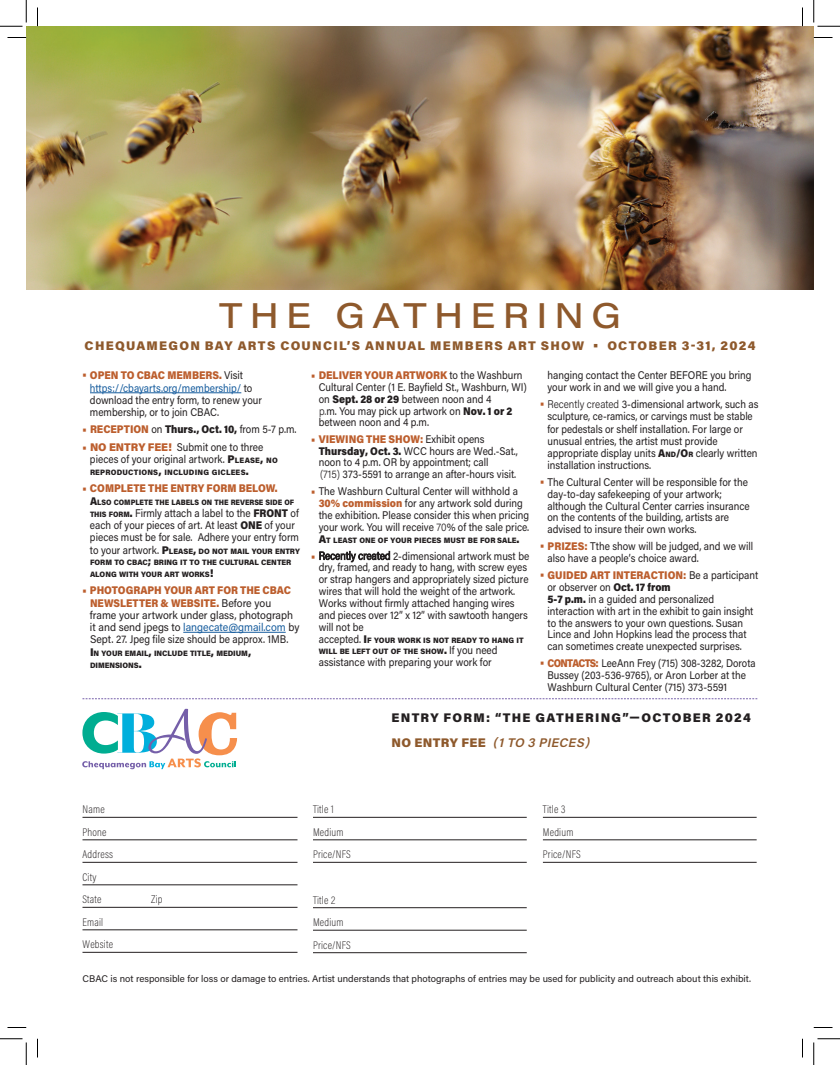
<style>
.page{position:relative;width:840px;height:1065px;background:#fff}
.page>*{position:absolute;margin:0;border:0;box-sizing:border-box;transform-origin:0 0}
.t1{font:500 35px "Acumin Pro Wide";letter-spacing:.205em;color:#8e592c}
.t2{font:900 12.5px "Acumin Pro";letter-spacing:.1em;color:#8e592c}
.t3{font:900 12.5px/25px "Acumin Pro";letter-spacing:.1em;color:#231f20}
.t4{font:200 11.25px/22.5px "Acumin Pro Cond";letter-spacing:.02em;color:#231f20}
.t5{font:11.12px/11.9px "Acumin Pro";color:#231f20;scale:.9 1}
.t6{font:11.12px/12.2px "Acumin Pro";color:#231f20;scale:.95 1}
.t7{font:11.12px/11.8px "Acumin Pro";color:#231f20;scale:.88 1}
.t8{font:900 11.12px "Acumin Pro";color:#231f20;scale:.9 1}
.t9{font:900 11.12px "Acumin Pro";color:#bc5e2d;scale:.9 1}
.t10{font:9.62px "Acumin Pro";color:#231f20}
.t11{font:900 7.75px/11.2px "Acumin Pro";color:#231f20;scale:.95 1}
.t12{font:900 7.75px "Acumin Pro";color:#231f20;scale:.9 1}
.t13{font:900 7.75px "Acumin Pro";letter-spacing:.03em;color:#231f20;scale:.95 1}
.s1{font-weight:900;color:#bc5e2d}
.s2{color:#175d9e}
.s3{color:#bc5e2d}
.s4{font-weight:400}
.s5{font-weight:900}
.s6{font-weight:900;font-size:7.75px}
.s7{font-size:11.12px}
.s8{font-weight:400;font-size:11.12px}
.s9{font-weight:300}
.s10{color:#8e592c}
.s11{font-weight:600;font-style:italic;color:#8e592c}
</style>
<div class="page">
<svg style="left:82px;top:709px;width:155px;height:60px"></svg>
<img style="left:26px;top:26px;width:788px;height:263px">
<hr style="left:90px;top:393px;width:151px;height:1px;background:#175d9e">
<hr style="left:183px;top:632px;width:103px;height:1px;background:#175d9e">
<svg style="left:82px;top:698px;width:676px;height:1px"></svg>
<hr style="left:82px;top:817px;width:216px;height:1px;background:#231f20">
<hr style="left:82px;top:840px;width:216px;height:1px;background:#231f20">
<hr style="left:82px;top:862px;width:216px;height:1px;background:#231f20">
<hr style="left:82px;top:885px;width:216px;height:1px;background:#231f20">
<hr style="left:82px;top:907px;width:216px;height:1px;background:#231f20">
<hr style="left:82px;top:930px;width:216px;height:1px;background:#231f20">
<hr style="left:82px;top:952px;width:216px;height:1px;background:#231f20">
<hr style="left:313px;top:817px;width:214px;height:1px;background:#231f20">
<hr style="left:313px;top:840px;width:214px;height:1px;background:#231f20">
<hr style="left:313px;top:862px;width:214px;height:1px;background:#231f20">
<hr style="left:313px;top:907px;width:214px;height:1px;background:#231f20">
<hr style="left:313px;top:930px;width:214px;height:1px;background:#231f20">
<hr style="left:313px;top:952px;width:214px;height:1px;background:#231f20">
<hr style="left:543px;top:817px;width:214px;height:1px;background:#231f20">
<hr style="left:543px;top:840px;width:214px;height:1px;background:#231f20">
<hr style="left:543px;top:862px;width:214px;height:1px;background:#231f20">
<svg style="left:8px;top:37px;width:18px;height:1px"></svg>
<svg style="left:814px;top:37px;width:18px;height:1px"></svg>
<svg style="left:8px;top:1027px;width:18px;height:1px"></svg>
<svg style="left:814px;top:1027px;width:18px;height:1px"></svg>
<svg style="left:37px;top:8px;width:1px;height:18px"></svg>
<svg style="left:37px;top:1039px;width:1px;height:19px"></svg>
<svg style="left:802px;top:8px;width:1px;height:18px"></svg>
<svg style="left:802px;top:1039px;width:1px;height:19px"></svg>
<svg style="left:0;top:0;width:27px;height:27px"></svg>
<svg style="left:0;top:1039px;width:27px;height:26px"></svg>
<svg style="left:814px;top:0;width:26px;height:27px"></svg>
<svg style="left:814px;top:1039px;width:26px;height:26px"></svg>
<h1 class="t1" style="left:219px;top:291px;width:403px">THE GATHERING</h1>
<p class="t2" style="left:85px;top:337px;width:672px">CHEQUAMEGON BAY ARTS COUNCIL’S ANNUAL MEMBERS ART SHOW • OCTOBER 3-31, 2024</p>
<p class="t5" style="left:90px;top:369px;width:193px;line-height:12.2px;text-indent:-7px"><span class="s1">• OPEN TO CBAC MEMBERS.</span> Visit <span class="s2">https://cbayarts.org/membership/</span> to download the entry form, to renew your membership, or to join CBAC.</p>
<p class="t8" style="left:83px;top:422px;width:239px"><span class="s3">• RECEPTION</span> <span class="s4">on</span> Thurs., Oct. 10, <span class="s4">from 5-7 p.m.</span></p>
<p class="t5" style="left:90px;top:440px;width:210px;line-height:12.2px;text-indent:-7px"><span class="s1">• NO ENTRY FEE!</span> Submit one to three pieces of your original artwork. <span class="s5">P</span><span class="s6">LEASE</span><span class="s5">,</span> <span class="s6">NO</span></p>
<p class="t13" style="left:90px;top:467px;width:169px">REPRODUCTIONS<span class="s7">,</span> INCLUDING GICLEES<span class="s7">.</span></p>
<p class="t9" style="left:82px;top:481px;width:218px">• COMPLETE THE ENTRY FORM BELOW.</p>
<p class="t12" style="left:90px;top:496px;width:228px"><span class="s7">A</span>LSO COMPLETE THE LABELS ON THE REVERSE SIDE OF</p>
<p class="t5" style="left:90px;top:506px;width:234px;line-height:12.2px"><span class="s6">THIS FORM</span><span class="s5">.</span> Firmly attach a label to the <span class="s5">FRONT</span> of each of your pieces of art. At least <span class="s5">ONE</span> of your pieces must be for sale. Adhere your entry form</p>
<p class="t11" style="left:90px;top:545px;width:223px"><span class="s8">to your artwork.</span> <span class="s7">P</span>LEASE<span class="s7">,</span> DO NOT MAIL YOUR ENTRY<br>FORM TO CBAC<span class="s7">;</span> BRING IT TO THE CULTURAL CENTER</p>
<p class="t11" style="left:90px;top:568px;width:132px">ALONG WITH YOUR ART WORKS<span class="s7">!</span></p>
<p class="t6" style="left:90px;top:584px;width:222px;text-indent:-7px"><span class="s1">• PHOTOGRAPH YOUR ART FOR THE CBAC NEWSLETTER &amp; WEBSITE.</span> Before you frame your artwork under glass, photograph it and send jpegs to <span class="s2">langecate@gmail.com</span> by Sept. 27. Jpeg file size should be approx. 1MB.</p>
<p class="t11" style="left:90px;top:646px;width:171px;line-height:12.2px"><span class="s7">I</span> N YOUR EMAIL<span class="s7">,</span> INCLUDE TITLE<span class="s7">,</span> MEDIUM<span class="s7">,<br></span>DIMENSIONS<span class="s7">.</span></p>
<p class="t5" style="left:319px;top:369px;width:233px;text-indent:-7px"><span class="s1">• DELIVER YOUR ARTWORK</span> to the Washburn Cultural Center (1 E. Bayfield St., Washburn, WI) on <span class="s5">Sept. 28 or 29</span> between noon and 4<br><span class="s9">p.</span>m. You may pick up artwork on <span class="s5">Nov. 1 or 2 </span>between noon and 4 p.m.</p>
<p class="t5" style="left:319px;top:433px;width:223px;text-indent:-7px"><span class="s1">• VIEWING THE SHOW:</span> Exhibit opens <span class="s5">Thursday, Oct. 3.</span> WCC hours are Wed.-Sat., noon to 4 p.m. OR by appointment; call<br><span class="s9">(715)</span> 373-5591 to arrange an after-hours visit.</p>
<p class="t5" style="left:319px;top:485px;width:235px;text-indent:-7px"><span class="s1">•</span> The Washburn Cultural Center will withhold a <span class="s1">30% commission</span> for any artwork sold during the exhibition. Please consider this when pricing your work. You will receive <span class="s9">70</span>% of the sale price.</p>
<p class="t11" style="left:319px;top:534px;width:213px"><span class="s7">A</span>T LEAST ONE OF YOUR PIECES MUST BE FOR SALE<span class="s7">.</span></p>
<p class="t5" style="left:319px;top:549px;width:235px;text-indent:-7px"><span class="s1">•</span> <span class="s9">Recently created</span> 2-dimensional artwork must be dry, framed, and ready to hang, with screw eyes or strap hangers and appropriately sized picture wires that will hold the weight of the artwork.<br>Works without firmly attached hanging wires and pieces over 12” x 12” with sawtooth hangers will not be</p>
<p class="t11" style="left:319px;top:634px;width:217px;line-height:11.9px"><span class="s8">accepted.</span> <span class="s7">I</span>F YOUR WORK IS NOT READY TO HANG IT<br>WILL BE LEFT OUT OF THE SHOW<span class="s7">.</span> <span class="s8">If you need</span></p>
<p class="t5" style="left:319px;top:656px;width:194px">assistance with preparing your work for</p>
<p class="t5" style="left:548px;top:369px;width:228px">hanging contact the Center BEFORE you bring your work in and we will give you a hand.</p>
<p class="t5" style="left:548px;top:398px;width:236px;text-indent:-7px"><span class="s1">•</span> <span class="s9">Recently created</span> 3-dimensional artwork, such as sculpture, ce-ramics, or carvings must be stable for pedestals or shelf installation. For large or unusual entries, the artist must provide appropriate display units <span class="s5">A</span><span class="s6">ND</span><span class="s5">/O</span><span class="s6">R</span> clearly written installation instructions.</p>
<p class="t5" style="left:548px;top:476px;width:226px;text-indent:-7px"><span class="s1">•</span> The Cultural Center will be responsible for the day-to-day safekeeping of your artwork; although the Cultural Center carries insurance on the contents of the building, artists are advised to insure their own works.</p>
<p class="t5" style="left:548px;top:540px;width:230px;line-height:11.4px;text-indent:-7px"><span class="s1">• PRIZES:</span> Tthe show will be judged, and we will also have a people’s choice award.</p>
<p class="t5" style="left:548px;top:569px;width:236px;text-indent:-7px"><span class="s1">• GUIDED ART INTERACTION:</span> Be a participant or observer on <span class="s5">Oct. 17 from<br>5-7 p.m.</span> in a guided and personalized interaction with art in the exhibit to gain insight to the answers to your own questions. Susan Lince and John Hopkins lead the process that can sometimes create unexpected surprises.</p>
<p class="t7" style="left:548px;top:657px;width:238px;text-indent:-7px"><span class="s1">• CONTACTS:</span> LeeAnn Frey (715) 308-3282, Dorota<br>Bussey (203-536-9765), or Aron Lorber at the<br>Washburn Cultural Center (715) 373-5591</p>
<p class="t3" style="left:392px;top:704px;width:361px">ENTRY FORM: “THE GATHERING”—OCTOBER 2024<br><span class="s10">N O E N T RY F E E</span> <span class="s11">(1TO 3 PIECES)</span></p>
<p class="t4" style="left:313px;top:798px;width:39px">Title 1<br>Medium<br>Price/NFS</p>
<p class="t4" style="left:313px;top:888px;width:39px">Title 2<br>Medium<br>Price/NFS</p>
<p class="t10" style="left:82px;top:972px;width:670px">CBAC is not responsible for loss or damage to entries. Artist understands that photographs of entries may be used for publicity and outreach about this exhibit.</p>
<p class="t4" style="left:543px;top:798px;width:39px">Title 3<br>Medium<br>Price/NFS</p>
<p class="t4" style="left:82px;top:798px;width:32px">Name<br>Phone<br>Address<br>City<br>State</p>
<p class="t4" style="left:151px;top:888px;width:13px">Zip</p>
<p class="t4" style="left:82px;top:910px;width:32px">Email<br>Website</p>
</div>
